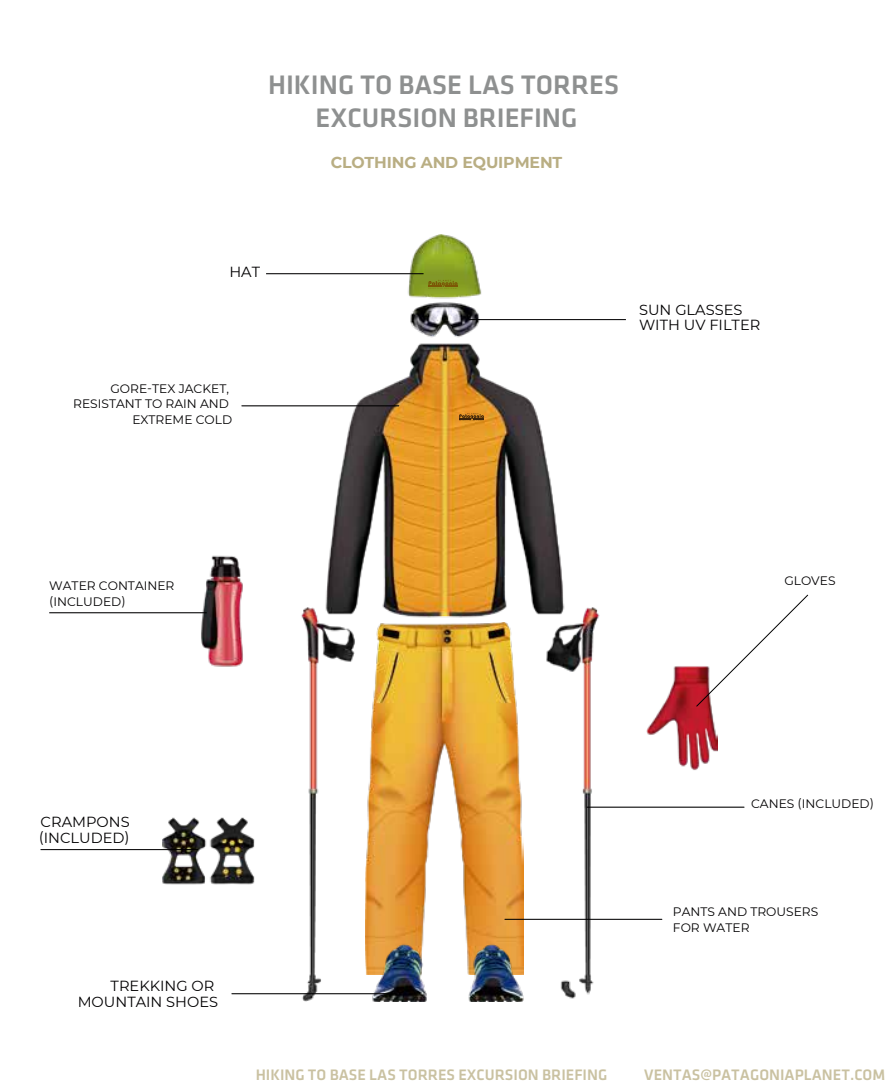
<style>
.page{position:relative;width:893px;height:1092px;background:#fff}
.page>*{position:absolute;margin:0;border:0;box-sizing:border-box;transform-origin:0 0}
.t1{font:500 27.65px/33.2px "Klavika";color:#8e9090;text-align:center}
.t2{font:500 15.75px "Klavika";color:#b8ad82}
.t3{font:700 15.75px "Montserrat";letter-spacing:-.01em;color:#b9ae83}
.t4{font:14.53px/15.8px "Montserrat";color:#020102}
.t5{font:12.25px/15.8px "Montserrat";color:#020102}
</style>
<div class="page">
<img style="left:162px;top:235px;width:556px;height:766px">
<hr style="left:266px;top:273px;width:157px;height:1px;background:#010001">
<hr style="left:468px;top:319px;width:158px;height:1px;background:#010001">
<hr style="left:505px;top:918px;width:157px;height:1px;background:#010001">
<hr style="left:232px;top:993px;width:157px;height:1px;background:#010001">
<hr style="left:41px;top:849px;width:157px;height:1px;background:#010001">
<hr style="left:587px;top:806px;width:157px;height:1px;background:#010001">
<svg style="left:696px;top:594px;width:112px;height:113px"></svg>
<hr style="left:242px;top:405px;width:157px;height:1px;background:#010001">
<hr style="left:49px;top:612px;width:158px;height:1px;background:#010001">
<svg style="left:428px;top:280px;width:30px;height:7px"></svg>
<svg style="left:459px;top:413px;width:25px;height:6px"></svg>
<h1 class="t1" style="left:268px;top:68px;width:353px">HIKING TO BASE LAS TORRES<br>EXCURSION BRIEFING</h1>
<p class="t3" style="left:331px;top:151px;width:233px">CLOTHING AND EQUIPMENT</p>
<p class="t4" style="left:229px;top:264px;width:32px">HAT</p>
<p class="t5" style="left:73px;top:380px;width:160px;text-align:right">GORE-TEX JACKET,<br>RESISTANT TO RAIN AND<br>EXTREME COLD</p>
<p class="t4" style="left:639px;top:301px;width:123px">SUN GLASSES<br>WITH UV FILTER</p>
<p class="t5" style="left:49px;top:577px;width:127px">WATER CONTAINER (INCLUDED)</p>
<p class="t5" style="left:784px;top:572px;width:53px">GLOVES</p>
<p class="t4" style="left:39px;top:813px;width:93px">CRAMPONS (INCLUDED)</p>
<p class="t4" style="left:78px;top:977px;width:142px;text-align:right">TREKKING OR<br>MOUNTAIN SHOES</p>
<p class="t5" style="left:751px;top:795px;width:124px">CANES (INCLUDED)</p>
<p class="t5" style="left:673px;top:903px;width:147px">PANTS AND TROUSERS<br>FOR WATER</p>
<p class="t2" style="left:256px;top:1065px;width:353px">HIKING TO BASE LAS TORRES EXCURSION BRIEFING</p>
<p class="t2" style="left:644px;top:1065px;width:242px">VENTAS@PATAGONIAPLANET.COM</p>
</div>
